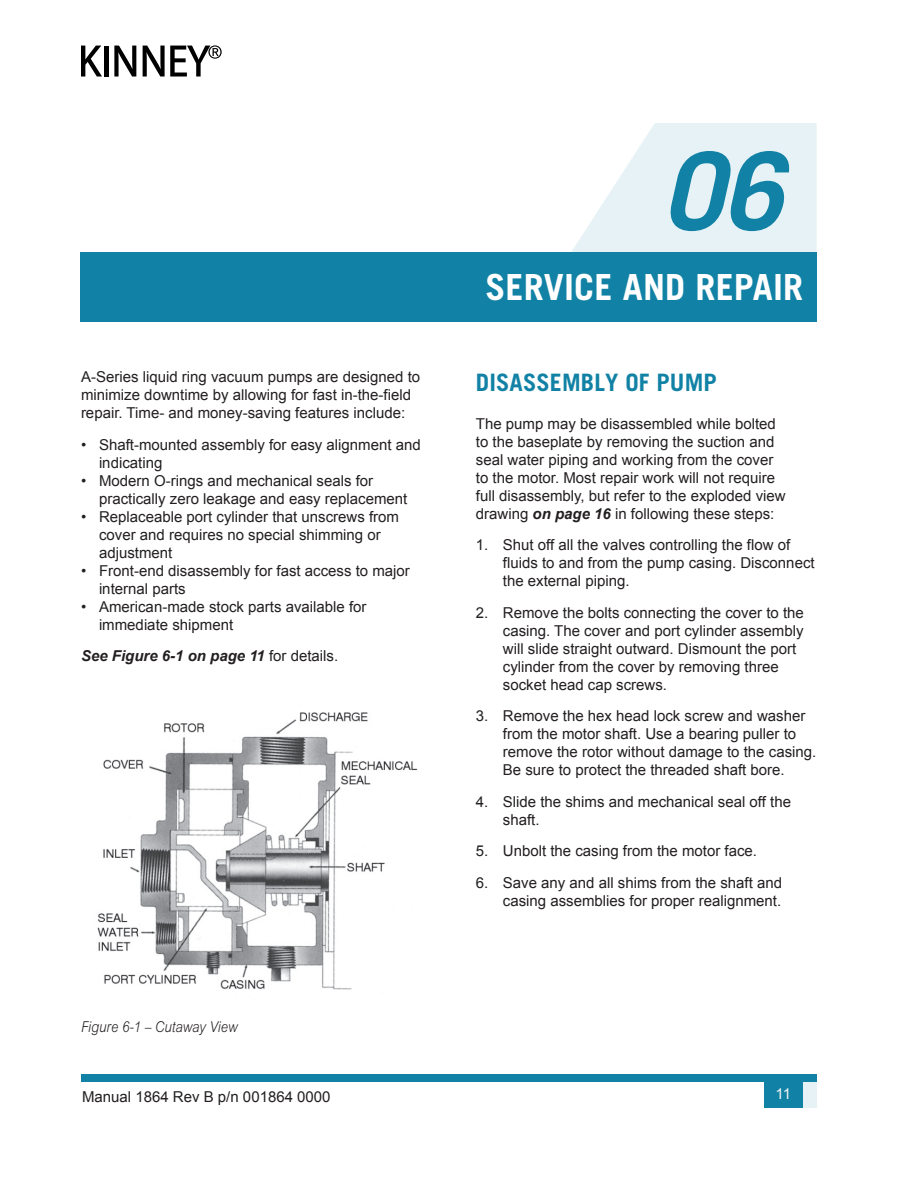
<style>
.page{position:relative;width:918px;height:1188px;background:#fff}
.page>*{position:absolute;margin:0;border:0;box-sizing:border-box;transform-origin:0 0}
.Chapter_Number{font:italic 700 108px "Trade Gothic LT Std";color:#1182a5}
.Chapter_Title_Right{font:700 36px "Trade Gothic LT Std";letter-spacing:.005em;color:#fff}
.Heading_1{font:700 24px "Trade Gothic LT";letter-spacing:.005em;color:#1182a5}
.Body{font:15px/18px "Arial";color:#231f20}
.Body-2{font:italic 700 15px "Arial";color:#231f20}
.t1{font:italic 300 15px "Arial MT Std";letter-spacing:.005em;color:#231f20;scale:.87 1}
.t2{font:15px "Arial";color:#f3f3f3}
.s1{font-weight:400;font-style:normal}
.s2{font-weight:700;font-style:italic}
</style>
<div class="page">
<svg style="left:571px;top:123px;width:246px;height:129px"></svg>
<div style="left:80px;top:252px;width:737px;height:70px;background:#1182a5"></div>
<svg style="left:81px;top:46px;width:21px;height:31px"></svg>
<div style="left:104px;top:46px;width:5px;height:31px;background:#000"></div>
<svg style="left:114px;top:46px;width:22px;height:31px"></svg>
<svg style="left:143px;top:45px;width:79px;height:32px"></svg>
<div style="left:81px;top:1075px;width:736px;height:7px;background:#1182a5"></div>
<div style="left:764px;top:1080px;width:38px;height:28px;background:#1182a5"></div>
<svg style="left:802px;top:1082px;width:15px;height:26px"></svg>
<img style="left:97px;top:712px;width:321px;height:278px">
<p class="Chapter_Number" style="left:662px;top:125px;width:122px">06</p>
<p class="Body" style="left:81px;top:368px;width:341px">A-Series liquid ring vacuum pumps are designed to minimize downtime by allowing for fast in-the-field repair. Time- and money-saving features include:</p>
<p class="Body" style="left:99px;top:436px;width:323px;text-indent:-18px">• Shaft-mounted assembly for easy alignment and indicating</p>
<p class="Body" style="left:99px;top:472px;width:310px;text-indent:-18px">• Modern O-rings and mechanical seals for practically zero leakage and easy replacement</p>
<p class="Body" style="left:99px;top:508px;width:302px;text-indent:-18px">• Replaceable port cylinder that unscrews from cover and requires no special shimming or adjustment</p>
<p class="Body" style="left:99px;top:562px;width:312px;text-indent:-18px">• Front-end disassembly for fast access to major internal parts</p>
<p class="Body" style="left:99px;top:598px;width:269px;text-indent:-18px">• American-made stock parts available for immediate shipment</p>
<p class="Body-2" style="left:81px;top:646px;width:259px">See Figure 6-1 on page 11 <span class="s1">for details.</span></p>
<p class="t1" style="left:81px;top:1018px;width:182px">Figure 6-1 – Cutaway View</p>
<p class="Chapter_Title_Right" style="left:485px;top:265px;width:319px">SERVICE AND REPAIR</p>
<p class="Heading_1" style="left:476px;top:367px;width:242px">DISASSEMBLY OF PUMP</p>
<p class="Body" style="left:476px;top:415px;width:311px">The pump may be disassembled while bolted to the baseplate by removing the suction and seal water piping and working from the cover to the motor. Most repair work will not require full disassembly, but refer to the exploded view drawing <span class="s2">on page 16</span> in following these steps:</p>
<p class="Body" style="left:503px;top:536px;width:313px;text-indent:-27px">1. Shut off all the valves controlling the flow of fluids to and from the pump casing. Disconnect the external piping.</p>
<p class="Body" style="left:503px;top:604px;width:302px;text-indent:-27px">2. Remove the bolts connecting the cover to the casing. The cover and port cylinder assembly will slide straight outward. Dismount the port cylinder from the cover by removing three socket head cap screws.</p>
<p class="Body" style="left:503px;top:707px;width:315px;text-indent:-27px">3. Remove the hex head lock screw and washer from the motor shaft. Use a bearing puller to remove the rotor without damage to the casing.<br>Be sure to protect the threaded shaft bore.</p>
<p class="Body" style="left:503px;top:793px;width:290px;text-indent:-27px">4. Slide the shims and mechanical seal off the shaft.</p>
<p class="Body" style="left:476px;top:842px;width:283px">5. Unbolt the casing from the motor face.</p>
<p class="Body" style="left:476px;top:874px;width:308px;text-align:right">6. Save any and all shims from the shaft and casing assemblies for proper realignment.</p>
<p class="Body" style="left:82px;top:1088px;width:250px">Manual 1864 Rev B p/n 001864 0000</p>
<p class="t2" style="left:776px;top:1084px;width:17px">11</p>
</div>
